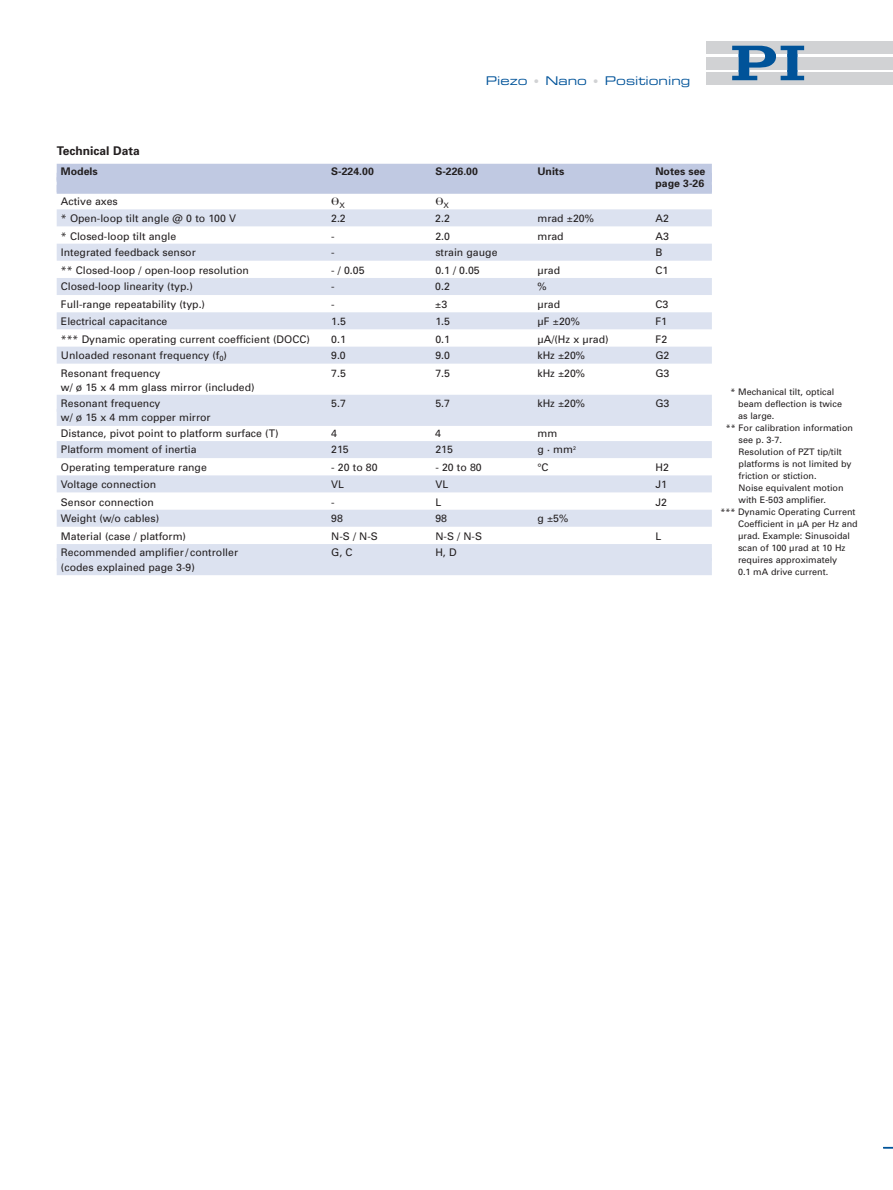
<style>
.page{position:relative;width:893px;height:1190px;background:#fff}
.page>*{position:absolute;margin:0;border:0;box-sizing:border-box;transform-origin:0 0}
.t1{font:12px "Eurostile Extended Two";color:#005399}
.t2{font:700 12px "Univers";color:#231f20}
.t3{font:10.5px/16.2px "Univers";color:#231f20}
.t4{font:700 10.5px/12px "Univers";color:#231f20}
.t5{font:10.5px "Mathematical Pi One";color:#231f20}
.t6{font:9px "Univers";color:#231f20}
.s1{font-size:10.5px;color:#d1d2d4}
</style>
<div class="page">
<div style="left:57px;top:164px;width:654px;height:18px;background:#c0c9e2"></div>
<div style="left:57px;top:177px;width:654px;height:17px;background:#c0c9e2"></div>
<div style="left:57px;top:209px;width:654px;height:17px;background:#dce2f0"></div>
<div style="left:57px;top:244px;width:654px;height:17px;background:#dce2f0"></div>
<div style="left:57px;top:278px;width:654px;height:17px;background:#dce2f0"></div>
<div style="left:57px;top:312px;width:654px;height:17px;background:#dce2f0"></div>
<div style="left:57px;top:346px;width:654px;height:17px;background:#dce2f0"></div>
<div style="left:57px;top:395px;width:654px;height:17px;background:#dce2f0"></div>
<div style="left:57px;top:409px;width:654px;height:17px;background:#dce2f0"></div>
<div style="left:57px;top:441px;width:654px;height:17px;background:#dce2f0"></div>
<div style="left:57px;top:475px;width:654px;height:17px;background:#dce2f0"></div>
<div style="left:57px;top:510px;width:654px;height:17px;background:#dce2f0"></div>
<div style="left:57px;top:544px;width:654px;height:17px;background:#dce2f0"></div>
<div style="left:57px;top:558px;width:654px;height:17px;background:#dce2f0"></div>
<div style="left:706px;top:42px;width:186px;height:12px;background:#d1d2d4"></div>
<div style="left:706px;top:57px;width:186px;height:12px;background:#d1d2d4"></div>
<div style="left:706px;top:72px;width:186px;height:12px;background:#d1d2d4"></div>
<svg style="left:732px;top:46px;width:72px;height:34px"></svg>
<svg style="left:883px;top:1146px;width:9px;height:2px"></svg>
<p class="t1" style="left:486px;top:76px;width:206px">Piezo <span class="s1">•</span> Nano <span class="s1">•</span> Positioning</p>
<p class="t2" style="left:57px;top:146px;width:85px">Technical Data</p>
<p class="t4" style="left:61px;top:167px;width:38px">Models</p>
<p class="t4" style="left:331px;top:167px;width:44px">S-224.00</p>
<p class="t4" style="left:435px;top:167px;width:44px">S-226.00</p>
<p class="t4" style="left:537px;top:167px;width:28px">Units</p>
<p class="t4" style="left:655px;top:167px;width:51px">Notes see page 3-26</p>
<p class="t3" style="left:61px;top:194px;width:58px">Active axes</p>
<p class="t5" style="left:331px;top:197px;width:15px">-<sub>X</sub></p>
<p class="t5" style="left:435px;top:197px;width:15px">-<sub>X</sub></p>
<p class="t3" style="left:61px;top:211px;width:177px">* Open-loop tilt angle @ 0 to 100 V</p>
<p class="t3" style="left:331px;top:211px;width:16px">2.2</p>
<p class="t3" style="left:435px;top:211px;width:16px">2.2</p>
<p class="t3" style="left:537px;top:211px;width:58px">mrad ±20%</p>
<p class="t3" style="left:655px;top:211px;width:15px">A2</p>
<p class="t3" style="left:61px;top:229px;width:117px">* Closed-loop tilt angle</p>
<p class="t3" style="left:331px;top:229px;width:5px">-</p>
<p class="t3" style="left:435px;top:229px;width:16px">2.0</p>
<p class="t3" style="left:537px;top:229px;width:28px">mrad</p>
<p class="t3" style="left:655px;top:229px;width:15px">A3</p>
<p class="t3" style="left:61px;top:245px;width:136px">Integrated feedback sensor</p>
<p class="t3" style="left:331px;top:245px;width:5px">-</p>
<p class="t3" style="left:435px;top:245px;width:64px">strain gauge</p>
<p class="t3" style="left:655px;top:245px;width:9px">B</p>
<p class="t3" style="left:61px;top:263px;width:189px">** Closed-loop / open-loop resolution</p>
<p class="t3" style="left:331px;top:263px;width:35px">- / 0.05</p>
<p class="t3" style="left:435px;top:263px;width:46px">0.1 / 0.05</p>
<p class="t3" style="left:537px;top:263px;width:24px">µrad</p>
<p class="t3" style="left:655px;top:263px;width:14px">C1</p>
<p class="t3" style="left:61px;top:279px;width:133px">Closed-loop linearity (typ.)</p>
<p class="t3" style="left:331px;top:279px;width:5px">-</p>
<p class="t3" style="left:435px;top:279px;width:16px">0.2</p>
<p class="t3" style="left:537px;top:279px;width:11px">%</p>
<p class="t3" style="left:61px;top:297px;width:146px">Full-range repeatability (typ.)</p>
<p class="t3" style="left:331px;top:297px;width:5px">-</p>
<p class="t3" style="left:435px;top:297px;width:13px">±3</p>
<p class="t3" style="left:537px;top:297px;width:24px">µrad</p>
<p class="t3" style="left:655px;top:297px;width:14px">C3</p>
<p class="t3" style="left:61px;top:314px;width:108px">Electrical capacitance</p>
<p class="t3" style="left:331px;top:314px;width:16px">1.5</p>
<p class="t3" style="left:435px;top:314px;width:16px">1.5</p>
<p class="t3" style="left:537px;top:314px;width:44px">µF ±20%</p>
<p class="t3" style="left:655px;top:314px;width:13px">F1</p>
<p class="t3" style="left:61px;top:332px;width:250px">*** Dynamic operating current coefficient (DOCC)</p>
<p class="t3" style="left:331px;top:332px;width:16px">0.1</p>
<p class="t3" style="left:435px;top:332px;width:16px">0.1</p>
<p class="t3" style="left:537px;top:332px;width:73px">µA/(Hz x µrad)</p>
<p class="t3" style="left:655px;top:332px;width:13px">F2</p>
<p class="t3" style="left:61px;top:348px;width:168px">Unloaded resonant frequency (f<sub>0</sub>)</p>
<p class="t3" style="left:331px;top:348px;width:16px">9.0</p>
<p class="t3" style="left:435px;top:348px;width:16px">9.0</p>
<p class="t3" style="left:537px;top:348px;width:49px">kHz ±20%</p>
<p class="t3" style="left:655px;top:348px;width:16px">G2</p>
<p class="t3" style="left:61px;top:366px;width:101px">Resonant frequency</p>
<p class="t3" style="left:331px;top:366px;width:16px">7.5</p>
<p class="t3" style="left:435px;top:366px;width:16px">7.5</p>
<p class="t3" style="left:537px;top:366px;width:49px">kHz ±20%</p>
<p class="t3" style="left:655px;top:366px;width:16px">G3</p>
<p class="t3" style="left:61px;top:380px;width:195px">w/ ø 15 x 4 mm glass mirror (included)<br>Resonant frequency</p>
<p class="t3" style="left:331px;top:396px;width:16px">5.7</p>
<p class="t3" style="left:435px;top:396px;width:16px">5.7</p>
<p class="t3" style="left:537px;top:396px;width:49px">kHz ±20%</p>
<p class="t3" style="left:655px;top:396px;width:16px">G3</p>
<p class="t3" style="left:61px;top:410px;width:219px">w/ ø 15 x 4 mm copper mirror<br>Distance, pivot point to platform surface (T)</p>
<p class="t3" style="left:331px;top:426px;width:7px">4</p>
<p class="t3" style="left:435px;top:426px;width:7px">4</p>
<p class="t3" style="left:537px;top:426px;width:21px">mm</p>
<p class="t3" style="left:61px;top:442px;width:137px">Platform moment of inertia</p>
<p class="t3" style="left:331px;top:442px;width:19px">215</p>
<p class="t3" style="left:435px;top:442px;width:19px">215</p>
<p class="t3" style="left:537px;top:442px;width:40px">g · mm<sup>2</sup></p>
<p class="t3" style="left:61px;top:460px;width:147px">Operating temperature range</p>
<p class="t3" style="left:331px;top:460px;width:48px">- 20 to 80</p>
<p class="t3" style="left:435px;top:460px;width:48px">- 20 to 80</p>
<p class="t3" style="left:537px;top:460px;width:13px">°C</p>
<p class="t3" style="left:655px;top:460px;width:15px">H2</p>
<p class="t3" style="left:61px;top:477px;width:97px">Voltage connection</p>
<p class="t3" style="left:331px;top:477px;width:14px">VL</p>
<p class="t3" style="left:435px;top:477px;width:14px">VL</p>
<p class="t3" style="left:655px;top:477px;width:13px">J1</p>
<p class="t3" style="left:61px;top:495px;width:95px">Sensor connection</p>
<p class="t3" style="left:331px;top:495px;width:5px">-</p>
<p class="t3" style="left:435px;top:495px;width:7px">L</p>
<p class="t3" style="left:655px;top:495px;width:13px">J2</p>
<p class="t3" style="left:61px;top:511px;width:100px">Weight (w/o cables)</p>
<p class="t3" style="left:331px;top:511px;width:13px">98</p>
<p class="t3" style="left:435px;top:511px;width:13px">98</p>
<p class="t3" style="left:537px;top:511px;width:32px">g ±5%</p>
<p class="t3" style="left:61px;top:529px;width:127px">Material (case / platform)</p>
<p class="t3" style="left:331px;top:529px;width:48px">N-S / N-S</p>
<p class="t3" style="left:435px;top:529px;width:48px">N-S / N-S</p>
<p class="t3" style="left:655px;top:529px;width:7px">L</p>
<p class="t3" style="left:61px;top:545px;width:179px">Recommended amplifier / controller</p>
<p class="t3" style="left:331px;top:545px;width:23px">G, C</p>
<p class="t3" style="left:435px;top:545px;width:23px">H, D</p>
<p class="t3" style="left:61px;top:559px;width:135px">(codes explained page 3-9)</p>
<p class="t6" style="left:730px;top:388px;width:105px">* Mechanical tilt, optical</p>
<p class="t6" style="left:738px;top:400px;width:105px">beam deflection is twice</p>
<p class="t6" style="left:738px;top:412px;width:38px">as large.</p>
<p class="t6" style="left:726px;top:424px;width:129px">** For calibration information</p>
<p class="t6" style="left:738px;top:436px;width:45px">see p. 3-7.</p>
<p class="t6" style="left:738px;top:448px;width:105px">Resolution of PZT tip/tilt</p>
<p class="t6" style="left:738px;top:460px;width:114px">platforms is not limited by</p>
<p class="t6" style="left:738px;top:472px;width:79px">friction or stiction.</p>
<p class="t6" style="left:738px;top:484px;width:106px">Noise equivalent motion</p>
<p class="t6" style="left:738px;top:496px;width:89px">with E-503 amplifier.</p>
<p class="t6" style="left:720px;top:508px;width:137px">*** Dynamic Operating Current</p>
<p class="t6" style="left:738px;top:520px;width:121px">Coefficient in µA per Hz and</p>
<p class="t6" style="left:738px;top:532px;width:114px">µrad. Example: Sinusoidal</p>
<p class="t6" style="left:738px;top:544px;width:109px">scan of 100 µrad at 10 Hz</p>
<p class="t6" style="left:738px;top:556px;width:101px">requires approximately</p>
<p class="t6" style="left:738px;top:568px;width:92px">0.1 mA drive current.</p>
</div>
